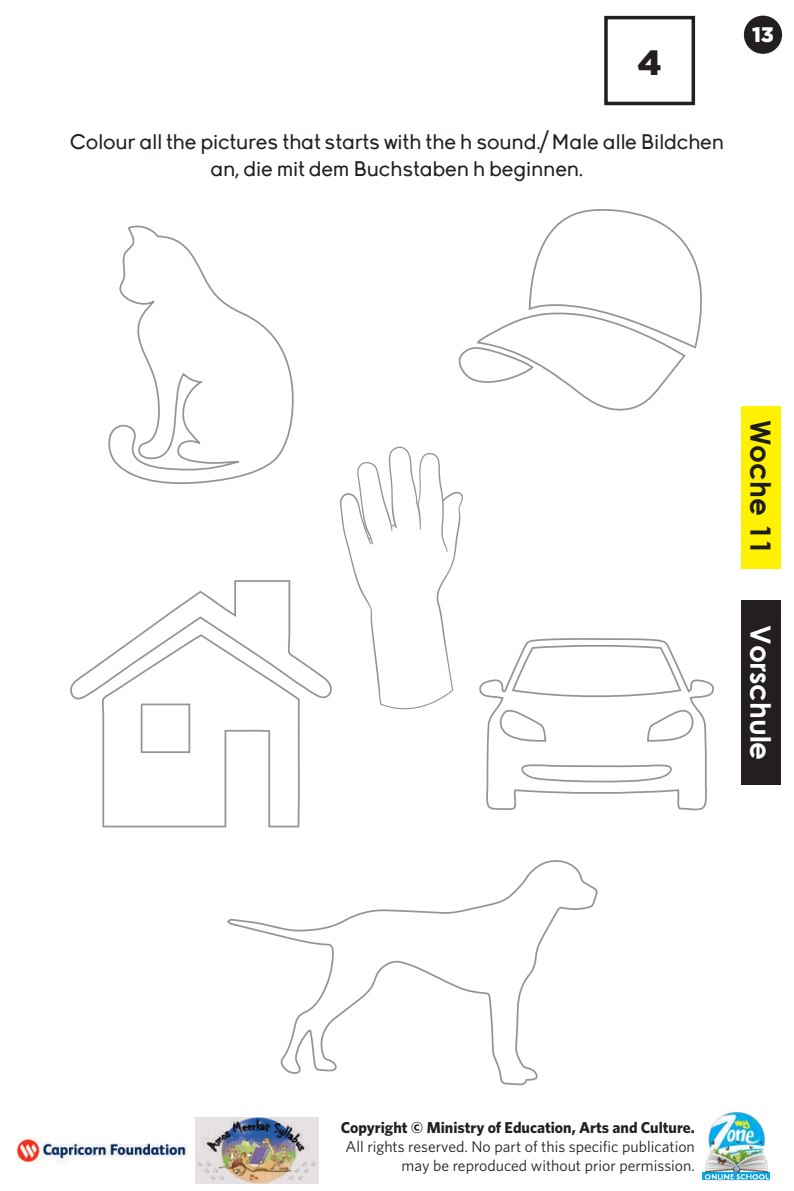
<style>
.page{position:relative;width:794px;height:1191px;background:#fff}
.page>*{position:absolute;margin:0;border:0;box-sizing:border-box;transform-origin:0 0}
.t1{font:900 35px "Gotham";color:#231f20}
.t2{font:700 28px "Century Gothic";color:#fff}
.t3{font:700 28px "Century Gothic";color:#1d1d20}
.t4{font:21px/26.2px "Young";letter-spacing:-.01em;color:#231f20;text-align:center}
.t5{font:900 21px "Gotham";color:#fff}
.t6{font:15.75px/18.9px "Whitney";color:#231f20;text-align:right}
.t7{font:700 15.75px "Whitney";color:#231f20}
</style>
<div class="page">
<div style="left:744px;top:16px;width:38px;height:38px;background:#231f20;border-radius:50%"></div>
<div style="left:604px;top:16px;width:91px;height:89px;border:4px solid #231f20"></div>
<img style="left:702px;top:1112px;width:68px;height:69px">
<img style="left:195px;top:1118px;width:123px;height:65px">
<img style="left:16px;top:1137px;width:172px;height:27px">
<div style="left:741px;top:406px;width:39px;height:163px;background:#fff101"></div>
<div style="left:741px;top:600px;width:39px;height:185px;background:#231f20"></div>
<svg style="left:458px;top:209px;width:244px;height:202px"></svg>
<svg style="left:70px;top:580px;width:262px;height:120px"></svg>
<svg style="left:102px;top:633px;width:199px;height:195px"></svg>
<svg style="left:108px;top:225px;width:186px;height:259px"></svg>
<svg style="left:479px;top:638px;width:235px;height:173px"></svg>
<svg style="left:340px;top:446px;width:123px;height:264px"></svg>
<svg style="left:225px;top:742px;width:374px;height:343px"></svg>
<h1 class="t1" style="left:637px;top:39px;width:26px">4</h1>
<p class="t4" style="left:70px;top:130px;width:656px">Colour all the pictures that starts with the h sound./ Male alle Bildchen an, die mit dem Buchstaben h beginnen.</p>
<p class="t5" style="left:752px;top:20px;width:23px">13</p>
<h2 class="t3" style="left:782px;top:420px;width:136px;rotate:90deg">Woche 11</h2>
<h2 class="t2" style="left:782px;top:625px;width:136px;rotate:90deg">Vorschule</h2>
<p class="t7" style="left:341px;top:1117px;width:356px">Copyright © Ministry of Education, Arts and Culture.</p>
<p class="t6" style="left:345px;top:1136px;width:351px">All rights reserved. No part of this specific publication may be reproduced without prior permission.</p>
</div>
